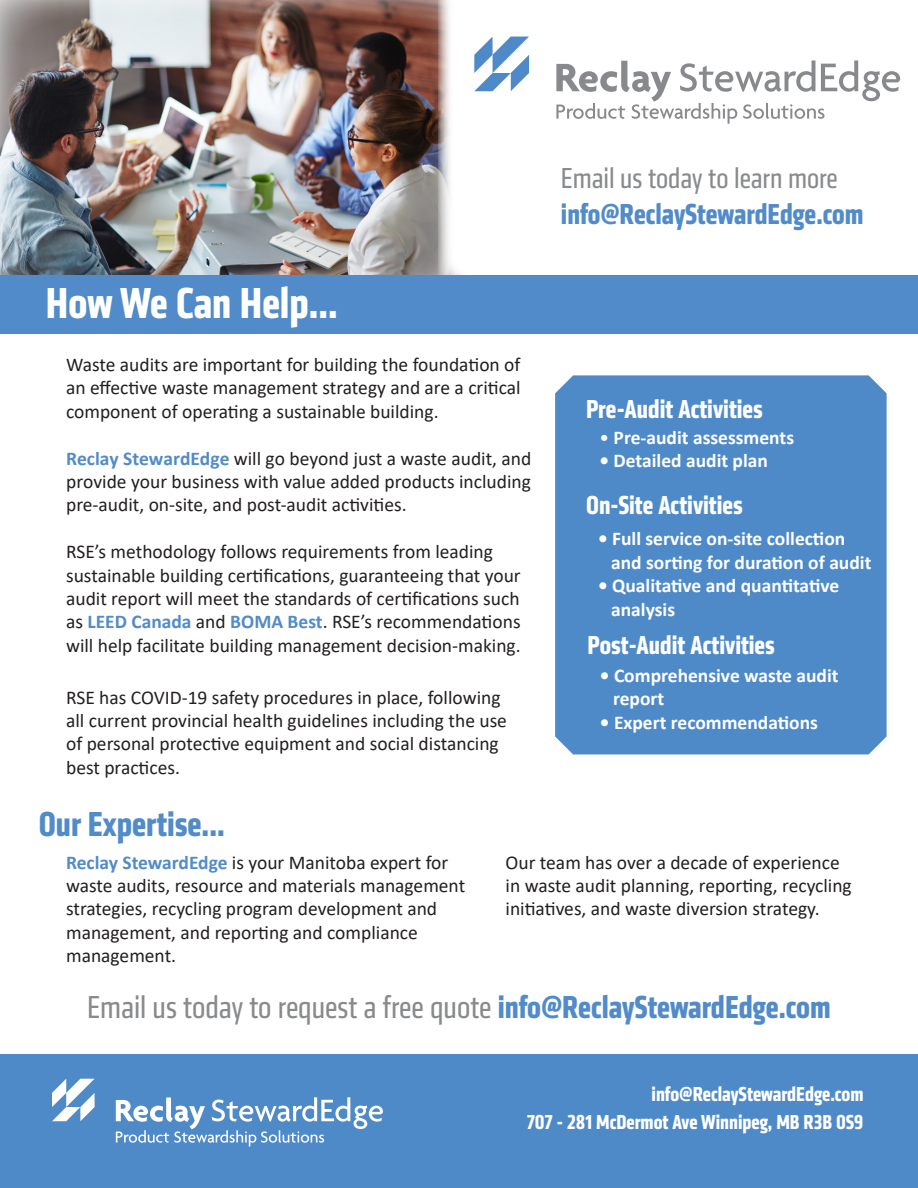
<style>
.page{position:relative;width:918px;height:1188px;background:#fff}
.page>*{position:absolute;margin:0;border:0;box-sizing:border-box;transform-origin:0 0}
.t1{font:700 condensed 45px "Klavika";color:#fff}
.t2{font:700 condensed 36px "Klavika";color:#518bc9}
.t3{font:condensed 33px "Klavika";color:#888a8c}
.t4{font:700 condensed 30px "Klavika";color:#518bc9}
.t5{font:condensed 30px "Klavika";color:#888a8c}
.t6{font:700 condensed 27px "Klavika";color:#fff}
.t7{font:700 condensed 21px "Klavika";color:#fff}
.t8{font:19.5px/23.4px "Calibri";color:#231f20}
.t9{font:700 19.5px/23.4px "Calibri";color:#fff}
.s1{font-weight:700;color:#518bc9}
.s2{font-weight:400}
</style>
<div class="page">
<img style="left:0;top:0;width:438px;height:275px">
<div style="left:555px;top:375px;width:332px;height:379px;background:#4f8ac8"></div>
<div style="left:0;top:1054px;width:918px;height:134px;background:#4f8ac8"></div>
<svg style="left:474px;top:37px;width:55px;height:54px"></svg>
<svg style="left:556px;top:60px;width:344px;height:64px"></svg>
<div style="left:0;top:275px;width:918px;height:59px;background:#518bc9"></div>
<svg style="left:52px;top:1079px;width:43px;height:42px"></svg>
<svg style="left:116px;top:1097px;width:267px;height:49px"></svg>
<p class="t1" style="left:46px;top:274px;width:293px">How We Can Help...</p>
<p class="t8" style="left:66px;top:352px;width:456px;text-align:justify">Waste audits are important for building the foundation of an effective waste management strategy and are a critical component of operating a sustainable building.</p>
<p class="t8" style="left:66px;top:446px;width:467px;text-align:justify"><span class="s1">Reclay StewardEdge</span> will go beyond just a waste audit, and provide your business with value added products including pre-audit, on-site, and post-audit activities.</p>
<p class="t8" style="left:66px;top:540px;width:456px">RSE’s methodology follows requirements from leading sustainable building certifications, guaranteeing that your audit report will meet the standards of certifications such as <span class="s1">LEED Canada</span> and <span class="s1">BOMA Best</span>. RSE’s recommendations will help facilitate building management decision-making.</p>
<p class="t5" style="left:561px;top:160px;width:278px">Email us today to learn more</p>
<p class="t4" style="left:561px;top:194px;width:304px">info@ReclayStewardEdge.com</p>
<p class="t6" style="left:586px;top:392px;width:178px">Pre-Audit Activities</p>
<p class="t9" style="left:600px;top:425px;width:196px"><span class="s2">•</span> Pre-audit assessments</p>
<p class="t9" style="left:600px;top:449px;width:170px">• Detailed audit plan</p>
<p class="t6" style="left:586px;top:488px;width:158px">On-Site Activities</p>
<p class="t9" style="left:611px;top:527px;width:262px;text-indent:-13px">• Full service on-site collection and sorting for duration of audit</p>
<p class="t9" style="left:611px;top:574px;width:230px;text-indent:-13px">• Qualitative and quantitative analysis</p>
<p class="t6" style="left:588px;top:628px;width:189px">Post-Audit Activities</p>
<p class="t9" style="left:613px;top:663px;width:227px;text-indent:-13px">• Comprehensive waste audit report</p>
<p class="t9" style="left:600px;top:710px;width:220px">• Expert recommendations</p>
<p class="t8" style="left:66px;top:685px;width:442px">RSE has COVID-19 safety procedures in place, following all current provincial health guidelines including the use of personal protective equipment and social distancing best practices.</p>
<p class="t2" style="left:39px;top:801px;width:188px">Our Expertise...</p>
<p class="t8" style="left:66px;top:850px;width:401px"><span class="s1">Reclay StewardEdge</span> is your Manitoba expert for waste audits, resource and materials management strategies, recycling program development and management, and reporting and compliance management.</p>
<p class="t3" style="left:87px;top:988px;width:745px">Email us today to request a free quote <span class="s1">info@ReclayStewardEdge.com</span></p>
<p class="t8" style="left:506px;top:850px;width:348px">Our team has over a decade of experience in waste audit planning, reporting, recycling initiatives, and waste diversion strategy.</p>
<p class="t7" style="left:652px;top:1080px;width:213px">info@ReclayStewardEdge.com</p>
<p class="t7" style="left:527px;top:1108px;width:338px">707 - 281 McDermot Ave Winnipeg, MB R3B 0S9</p>
</div>
